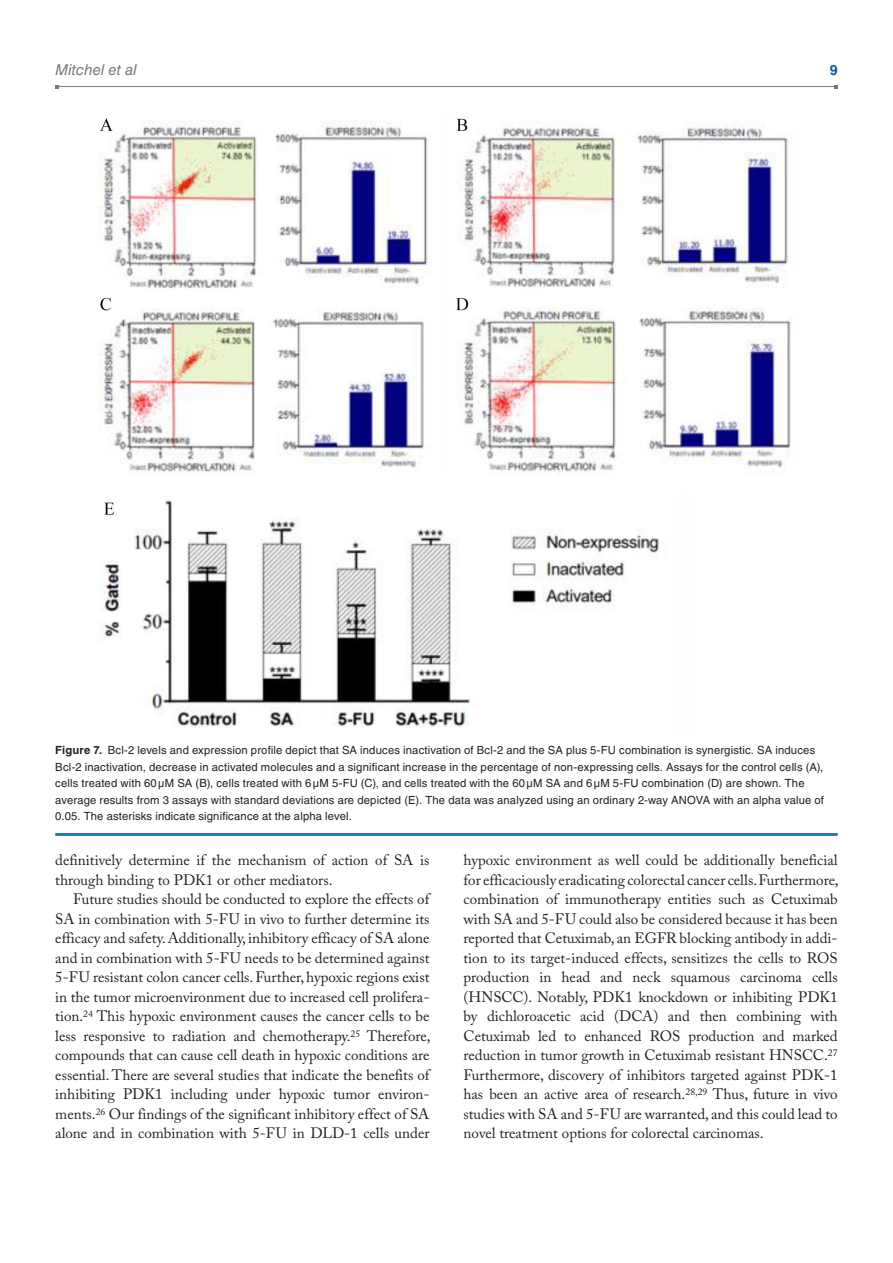
<style>
.page{position:relative;width:893px;height:1263px;background:#fff}
.page>*{position:absolute;margin:0;border:0;box-sizing:border-box;transform-origin:0 0}
.t1{font:15px/19.5px "Adobe Caslon Pro";color:#231f20;text-align:justify}
.t2{font:italic 15px "Helvetica LT Std";color:#76787b}
.t3{font:700 14.25px "Helvetica LT Std";color:#1055a4}
.t4{font:11.25px/16.5px "Helvetica LT Std";letter-spacing:.015em;color:#231f20}
.s1{font-weight:700}
</style>
<div class="page">
<hr style="left:57px;top:86px;width:779px;height:1px;background:#76787b">
<hr style="left:55px;top:833px;width:783px;height:3px;background:#1582c5">
<img style="left:98px;top:118px;width:693px;height:609px">
<p class="t2" style="left:55px;top:61px;width:83px">Mitchel et al</p>
<p class="t3" style="left:830px;top:61px;width:9px">9</p>
<p class="t4" style="left:55px;top:742px;width:770px"><span class="s1">Figure 7.</span> Bcl-2 levels and expression profile depict that SA induces inactivation of Bcl-2 and the SA plus 5-FU combination is synergistic. SA induces Bcl-2 inactivation, decrease in activated molecules and a significant increase in the percentage of non-expressing cells. Assays for the control cells (A), cells treated with 60µM SA (B), cells treated with 6µM 5-FU (C), and cells treated with the 60µM SA and 6µM 5-FU combination (D) are shown. The average results from 3 assays with standard deviations are depicted (E). The data was analyzed using an ordinary 2-way ANOVA with an alpha value of 0.05. The asterisks indicate significance at the alpha level.</p>
<p class="t1" style="left:55px;top:850px;width:376px">definitively determine if the mechanism of action of SA is through binding to PDK1 or other mediators.</p>
<p class="t1" style="left:55px;top:889px;width:377px;text-indent:18px">Future studies should be conducted to explore the effects of SA in combination with 5-FU in vivo to further determine its efficacy and safety. Additionally, inhibitory efficacy of SA alone and in combination with 5-FU needs to be determined against 5-FU resistant colon cancer cells. Further, hypoxic regions exist in the tumor microenvironment due to increased cell prolifera&shy;tion.<sup>24</sup> This hypoxic environment causes the cancer cells to be less responsive to radiation and chemotherapy.<sup>25</sup> Therefore, compounds that can cause cell death in hypoxic conditions are essential. There are several studies that indicate the benefits of inhibiting PDK1 including under hypoxic tumor environ&shy;ments.<sup>26</sup> Our findings of the significant inhibitory effect of SA alone and in combination with 5-FU in DLD-1 cells under</p>
<p class="t1" style="left:463px;top:850px;width:377px">hypoxic environment as well could be additionally beneficial for efficaciously eradicating colorectal cancer cells. Furthermore, combination of immunotherapy entities such as Cetuximab with SA and 5-FU could also be considered because it has been reported that Cetuximab, an EGFR blocking antibody in addi&shy;tion to its target-induced effects, sensitizes the cells to ROS production in head and neck squamous carcinoma cells (HNSCC). Notably, PDK1 knockdown or inhibiting PDK1 by dichloroacetic acid (DCA) and then combining with Cetuximab led to enhanced ROS production and marked reduction in tumor growth in Cetuximab resistant HNSCC.<sup>27<br></sup>Furthermore, discovery of inhibitors targeted against PDK-1 has been an active area of research.<sup>28,29</sup> Thus, future in vivo studies with SA and 5-FU are warranted, and this could lead to novel treatment options for colorectal carcinomas.</p>
</div>
